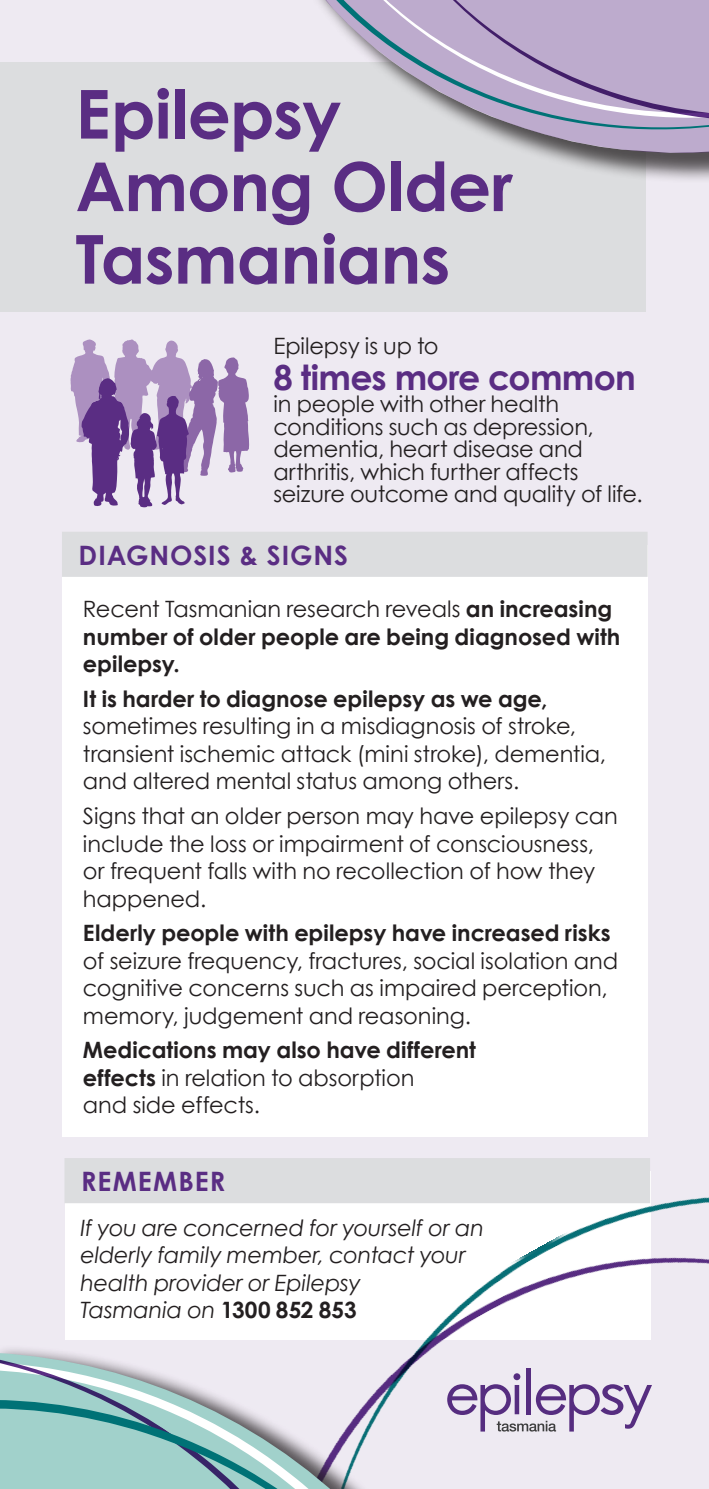
<style>
.page{position:relative;width:709px;height:1489px;background:#fff}
.page>*{position:absolute;margin:0;border:0;box-sizing:border-box;transform-origin:0 0}
.t1{font:700 67.5px/72.5px "Century Gothic";letter-spacing:-.01em;color:#5a2d83}
.t2{font:700 34.5px "Century Gothic";letter-spacing:-.02em;color:#5a2d83}
.t3{font:700 26.75px "Century Gothic";letter-spacing:.04em;color:#5a2d83}
.t4{font:22.5px/27.5px "Century Gothic";letter-spacing:-.005em;color:#231f20}
.t5{font:700 22.5px/27.5px "Century Gothic";color:#231f20}
.t6{font:italic 22.5px/27.5px "Century Gothic";letter-spacing:-.01em;color:#231f20}
.s1{font-weight:400}
.s2{font-weight:700;font-style:normal}
</style>
<div class="page">
<div style="left:0;top:0;width:709px;height:1488px;background:#eeeaf2"></div>
<div style="left:0;top:62px;width:645px;height:250px;background:#dcdddf"></div>
<svg style="left:70px;top:339px;width:179px;height:168px"></svg>
<div style="left:62px;top:545px;width:586px;height:591px;background:#fff"></div>
<div style="left:62px;top:531px;width:585px;height:46px;background:#dcdddf"></div>
<div style="left:65px;top:1171px;width:585px;height:168px;background:#fff"></div>
<div style="left:64px;top:1157px;width:586px;height:46px;background:#dcdddf"></div>
<img style="left:167px;top:1157px;width:542px;height:275px">
<div style="left:0;top:1343px;width:430px;height:145px;background:#231f20;opacity:.75"></div>
<svg style="left:0;top:1337px;width:394px;height:9px"></svg>
<svg style="left:0;top:1346px;width:394px;height:53px"></svg>
<svg style="left:0;top:1399px;width:394px;height:89px"></svg>
<div style="left:309px;top:0;width:400px;height:184px;background:#231f20;opacity:.75"></div>
<svg style="left:309px;top:130px;width:400px;height:23px"></svg>
<svg style="left:309px;top:0;width:400px;height:130px;fill:#bdabcd"></svg>
<h1 class="t1" style="left:75px;top:76px;width:439px">Epilepsy<br>Among Older<br>Tasmanians</h1>
<p class="t4" style="left:273px;top:332px;width:167px">Epilepsy is up to</p>
<h2 class="t2" style="left:273px;top:355px;width:364px">8 times more common</h2>
<p class="t4" style="left:273px;top:392px;width:371px;line-height:22.5px">in people with other health conditions such as depression, dementia, heart disease and arthritis, which further affects seizure outcome and quality of life.</p>
<p class="t3" style="left:79px;top:538px;width:271px">DIAGNOSIS &amp; SIGNS</p>
<p class="t5" style="left:83px;top:594px;width:539px"><span class="s1">Recent Tasmanian research reveals</span> an increasing number of older people are being diagnosed with epilepsy.</p>
<p class="t5" style="left:83px;top:684px;width:466px">It is harder to diagnose epilepsy as we age,</p>
<p class="t4" style="left:83px;top:712px;width:524px">sometimes resulting in a misdiagnosis of stroke, transient ischemic attack (mini stroke), dementia, and altered mental status among others.</p>
<p class="t4" style="left:83px;top:801px;width:536px">Signs that an older person may have epilepsy can include the loss or impairment of consciousness, or frequent falls with no recollection of how they happened.</p>
<p class="t5" style="left:83px;top:918px;width:529px">Elderly people with epilepsy have increased risks</p>
<p class="t4" style="left:83px;top:946px;width:537px">of seizure frequency, fractures, social isolation and cognitive concerns such as impaired perception, memory, judgement and reasoning.</p>
<p class="t5" style="left:83px;top:1035px;width:394px">Medications may also have different effects <span class="s1">in relation to absorption<br>and side effects.</span></p>
<p class="t3" style="left:81px;top:1164px;width:146px">REMEMBER</p>
<p class="t6" style="left:80px;top:1213px;width:405px">If you are concerned for yourself or an elderly family member, contact your health provider or Epilepsy<br>Tasmania on <span class="s2">1300 852 853</span></p>
</div>
